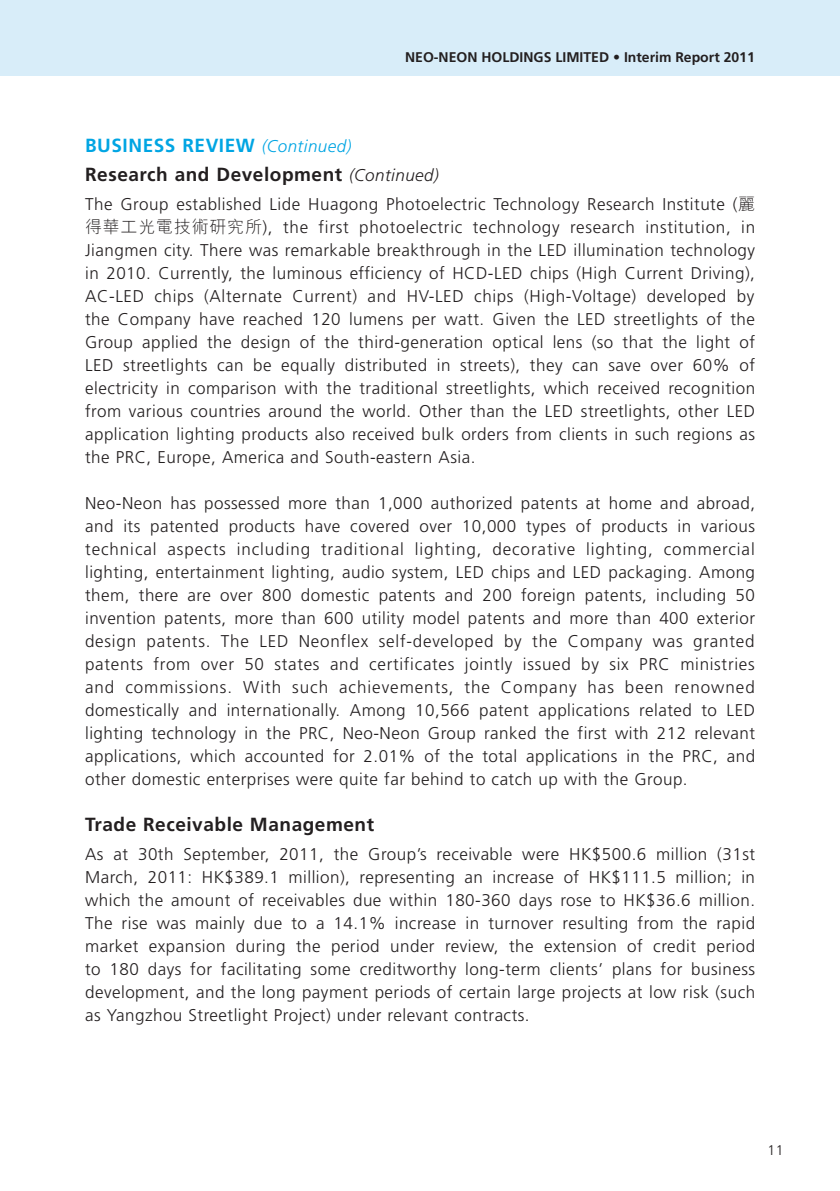
<style>
.page{position:relative;width:840px;height:1191px;background:#fff}
.page>*{position:absolute;margin:0;border:0;box-sizing:border-box;transform-origin:0 0}
.t1{font:700 19px "Frutiger LT Std";letter-spacing:.03em;color:#231f20}
.t2{font:700 19px "Frutiger LT Std";color:#00a5e3}
.t3{font:300 17px/23px "Frutiger LT Std";letter-spacing:.03em;color:#231f20;text-align:justify}
.t4{font:italic 300 17px "Frutiger LT Std";letter-spacing:.03em;color:#00a5e3}
.t5{font:700 14px "Frutiger LT Std";color:#231f20}
.t6{font:300 14px "Frutiger LT Std";color:#231f20}
.s1{font-weight:300;font-style:italic;font-size:17px}
.s2{font-family:"M Hei HK"}
</style>
<div class="page">
<div style="left:0;top:0;width:839px;height:76px;background:#d8edf9"></div>
<p class="t5" style="left:405px;top:49px;width:351px">NEO-NEON HOLDINGS LIMITED • Interim Report 2011</p>
<p class="t2" style="left:85px;top:134px;width:24px">Business</p>
<p class="t2" style="left:182px;top:134px;width:25px">Review</p>
<p class="t4" style="left:261px;top:136px;width:91px">(Continued)</p>
<p class="t1" style="left:85px;top:163px;width:355px">Research and Development <span class="s1">(Continued)</span></p>
<p class="t3" style="left:85px;top:192px;width:671px">The Group established Lide Huagong Photoelectric Technology Research Institute (<span class="s2">麗得華工光電技術研究所</span>), the first photoelectric technology research institution, in Jiangmen city. There was remarkable breakthrough in the LED illumination technology in 2010. Currently, the luminous efficiency of HCD-LED chips (High Current Driving), AC-LED chips (Alternate Current) and HV-LED chips (High-Voltage) developed by the Company have reached 120 lumens per watt. Given the LED streetlights of the Group applied the design of the third-generation optical lens (so that the light of LED streetlights can be equally distributed in streets), they can save over 60% of electricity in comparison with the traditional streetlights, which received recognition from various countries around the world. Other than the LED streetlights, other LED application lighting products also received bulk orders from clients in such regions as the PRC, Europe, America and South-eastern Asia.</p>
<p class="t3" style="left:85px;top:491px;width:671px">Neo-Neon has possessed more than 1,000 authorized patents at home and abroad, and its patented products have covered over 10,000 types of products in various technical aspects including traditional lighting, decorative lighting, commercial lighting, entertainment lighting, audio system, LED chips and LED packaging. Among them, there are over 800 domestic patents and 200 foreign patents, including 50 invention patents, more than 600 utility model patents and more than 400 exterior design patents. The LED Neonflex self-developed by the Company was granted patents from over 50 states and certificates jointly issued by six PRC ministries and commissions. With such achievements, the Company has been renowned domestically and internationally. Among 10,566 patent applications related to LED lighting technology in the PRC, Neo-Neon Group ranked the first with 212 relevant applications, which accounted for 2.01% of the total applications in the PRC, and other domestic enterprises were quite far behind to catch up with the Group.</p>
<p class="t1" style="left:85px;top:813px;width:290px">Trade Receivable Management</p>
<p class="t3" style="left:85px;top:842px;width:671px">As at 30th September, 2011, the Group’s receivable were HK$500.6 million (31st March, 2011: HK$389.1 million), representing an increase of HK$111.5 million; in which the amount of receivables due within 180-360 days rose to HK$36.6 million.<br>The rise was mainly due to a 14.1% increase in turnover resulting from the rapid market expansion during the period under review, the extension of credit period to 180 days for facilitating some creditworthy long-term clients’ plans for business development, and the long payment periods of certain large projects at low risk (such as Yangzhou Streetlight Project) under relevant contracts.</p>
<p class="t6" style="left:767px;top:1142px;width:17px">11</p>
</div>
